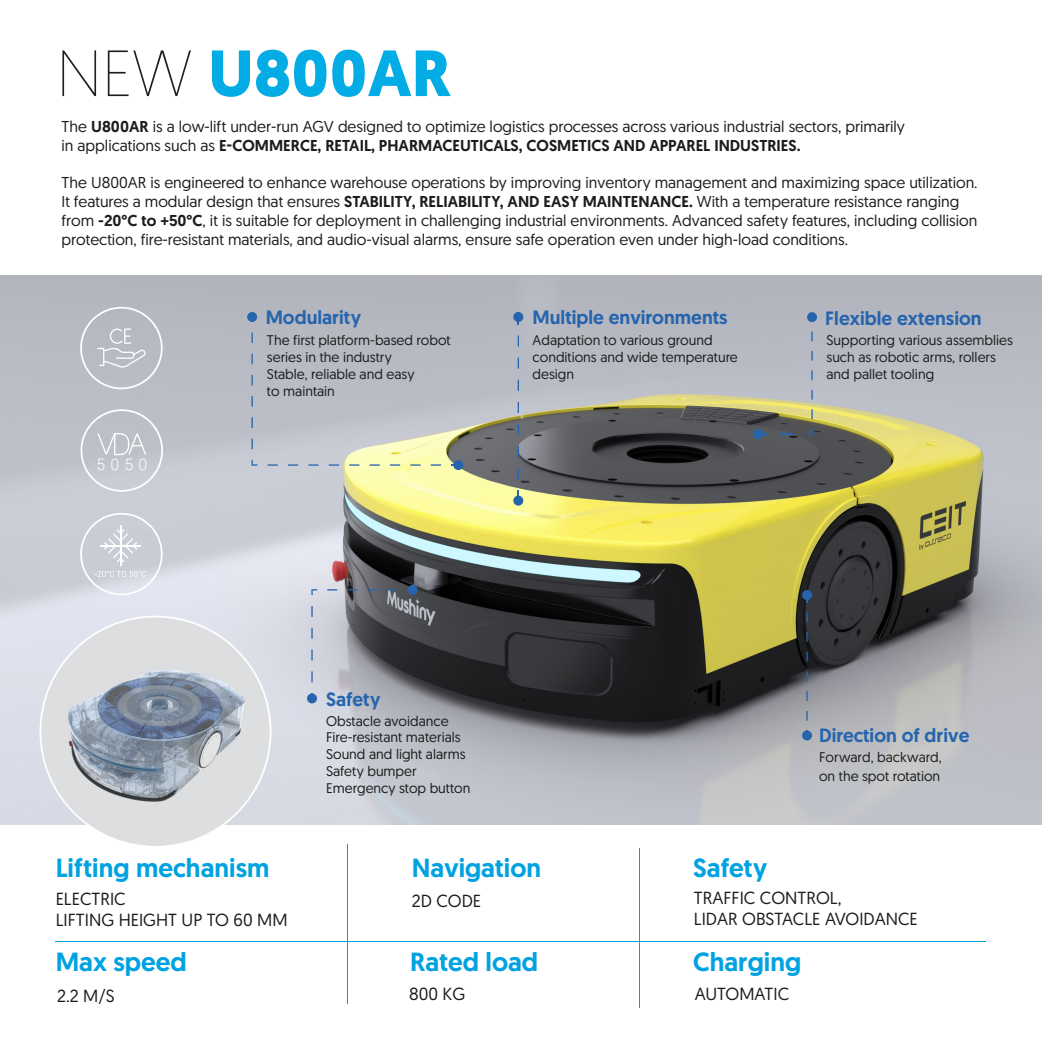
<style>
.page{position:relative;width:1042px;height:1042px;background:#fff}
.page>*{position:absolute;margin:0;border:0;box-sizing:border-box;transform-origin:0 0}
.t1{font:700 65.1px "Geomanist";color:#03ace4}
.t2{font:500 26.25px "Geomanist";color:#00a2e0}
.t3{font:500 19.25px "Geomanist";color:#2664ad}
.t4{font:17.5px/21px "Geomanist";color:#1d1d1b}
.t5{font:300 15.92px "Roboto";color:#fff}
.t6{font:15.75px/18.9px "Geomanist";color:#1d1d1b}
.t7{font:14px/16.8px "Geomanist";color:#1d1d1b}
.s1{font-weight:200;color:#1d1d1b}
.s2{font-weight:500}
</style>
<div class="page">
<img style="left:0;top:275px;width:1042px;height:550px">
<svg style="left:311px;top:589px;width:6px;height:6px"></svg>
<svg style="left:311px;top:606px;width:2px;height:11px"></svg>
<svg style="left:311px;top:628px;width:2px;height:11px"></svg>
<svg style="left:311px;top:649px;width:2px;height:11px"></svg>
<svg style="left:311px;top:671px;width:2px;height:11px"></svg>
<div style="left:453px;top:460px;width:10px;height:10px;background:#2664ad;border-radius:50%"></div>
<div style="left:247px;top:312px;width:10px;height:10px;background:#2664ad;border-radius:50%"></div>
<div style="left:807px;top:312px;width:10px;height:10px;background:#2664ad;border-radius:50%"></div>
<div style="left:408px;top:585px;width:10px;height:10px;background:#2664ad;border-radius:50%"></div>
<div style="left:307px;top:693px;width:10px;height:10px;background:#2664ad;border-radius:50%"></div>
<div style="left:802px;top:730px;width:10px;height:10px;background:#2664ad;border-radius:50%"></div>
<div style="left:802px;top:590px;width:10px;height:10px;background:#2664ad;border-radius:50%"></div>
<div style="left:513px;top:496px;width:10px;height:9px;background:#2664ad;border-radius:50%"></div>
<div style="left:513px;top:312px;width:10px;height:10px;background:#2664ad;border-radius:50%"></div>
<div style="left:753px;top:429px;width:10px;height:10px;background:#2664ad;border-radius:50%"></div>
<hr style="left:56px;top:941px;width:930px;height:1px;background:#00a2e0">
<hr style="left:347px;top:844px;width:1px;height:159px;background:#00a2e0">
<hr style="left:639px;top:848px;width:1px;height:160px;background:#00a2e0">
<svg style="left:40px;top:616px;width:231px;height:230px;fill:#dddee0"></svg>
<svg style="left:80px;top:307px;width:83px;height:82px"></svg>
<svg style="left:81px;top:409px;width:82px;height:83px"></svg>
<svg style="left:80px;top:513px;width:83px;height:82px"></svg>
<svg style="left:431px;top:464px;width:10px;height:2px"></svg>
<svg style="left:410px;top:464px;width:10px;height:2px"></svg>
<svg style="left:390px;top:464px;width:10px;height:2px"></svg>
<svg style="left:369px;top:464px;width:11px;height:2px"></svg>
<svg style="left:349px;top:464px;width:10px;height:2px"></svg>
<svg style="left:329px;top:464px;width:10px;height:2px"></svg>
<svg style="left:308px;top:464px;width:11px;height:2px"></svg>
<svg style="left:288px;top:464px;width:10px;height:2px"></svg>
<svg style="left:268px;top:464px;width:10px;height:2px"></svg>
<svg style="left:251px;top:460px;width:6px;height:6px"></svg>
<svg style="left:251px;top:438px;width:2px;height:11px"></svg>
<svg style="left:251px;top:417px;width:2px;height:11px"></svg>
<svg style="left:251px;top:396px;width:2px;height:11px"></svg>
<svg style="left:251px;top:375px;width:2px;height:10px"></svg>
<svg style="left:251px;top:354px;width:2px;height:10px"></svg>
<svg style="left:251px;top:332px;width:2px;height:11px"></svg>
<svg style="left:780px;top:433px;width:13px;height:2px"></svg>
<svg style="left:807px;top:429px;width:6px;height:6px"></svg>
<svg style="left:811px;top:331px;width:2px;height:88px"></svg>
<h1 class="t1" style="left:57px;top:30px;width:396px"><span class="s1">NEW</span> U800AR</h1>
<p class="t6" style="left:62px;top:116px;width:845px">The <span class="s2">U800AR</span> is a low-lift under-run AGV designed to optimize logistics processes across various industrial sectors, primarily in applications such as <span class="s2">E-COMMERCE, RETAIL, PHARMACEUTICALS, COSMETICS AND APPAREL INDUSTRIES.</span></p>
<p class="t6" style="left:62px;top:173px;width:917px">The U800AR is engineered to enhance warehouse operations by improving inventory management and maximizing space utilization.<br>It features a modular design that ensures <span class="s2">STABILITY, RELIABILITY, AND EASY MAINTENANCE.</span> With a temperature resistance ranging from <span class="s2">-20°C to +50°C</span>, it is suitable for deployment in challenging industrial environments. Advanced safety features, including collision protection, fire-resistant materials, and audio-visual alarms, ensure safe operation even under high-load conditions.</p>
<p class="t5" style="left:96px;top:453px;width:52px">5050</p>
<p class="t3" style="left:533px;top:305px;width:196px">Multiple environments</p>
<p class="t3" style="left:266px;top:305px;width:97px">Modularity</p>
<p class="t3" style="left:825px;top:306px;width:158px">Flexible extension</p>
<p class="t7" style="left:533px;top:331px;width:207px">Adaptation to various ground conditions and wide temperature design</p>
<p class="t7" style="left:267px;top:331px;width:185px">The first platform-based robot series in the industry<br>Stable, reliable and easy<br>to maintain</p>
<p class="t7" style="left:826px;top:331px;width:188px">Supporting various assemblies such as robotic arms, rollers and pallet tooling</p>
<p class="t3" style="left:326px;top:686px;width:56px">Safety</p>
<p class="t7" style="left:326px;top:712px;width:146px">Obstacle avoidance<br>Fire-resistant materials<br>Sound and light alarms<br>Safety bumper<br>Emergency stop button</p>
<p class="t3" style="left:819px;top:722px;width:152px">Direction of drive</p>
<p class="t7" style="left:819px;top:747px;width:124px;line-height:18.9px">Forward, backward, on the spot rotation</p>
<h2 class="t2" style="left:56px;top:850px;width:215px">Lifting mechanism</h2>
<p class="t4" style="left:56px;top:888px;width:233px">ELECTRIC<br>LIFTING HEIGHT UP TO 60 MM</p>
<h2 class="t2" style="left:412px;top:850px;width:131px">Navigation</h2>
<h2 class="t2" style="left:693px;top:850px;width:76px">Safety</h2>
<p class="t4" style="left:412px;top:890px;width:71px">2D CODE</p>
<p class="t4" style="left:694px;top:887px;width:225px">TRAFFIC CONTROL,<br>LIDAR OBSTACLE AVOIDANCE</p>
<h2 class="t2" style="left:56px;top:944px;width:133px">Max speed</h2>
<h2 class="t2" style="left:410px;top:944px;width:130px">Rated load</h2>
<p class="t4" style="left:57px;top:984px;width:59px">2.2 M/S</p>
<p class="t4" style="left:409px;top:982px;width:58px">800 KG</p>
<h2 class="t2" style="left:693px;top:944px;width:110px">Charging</h2>
<p class="t4" style="left:695px;top:982px;width:96px">AUTOMATIC</p>
</div>
